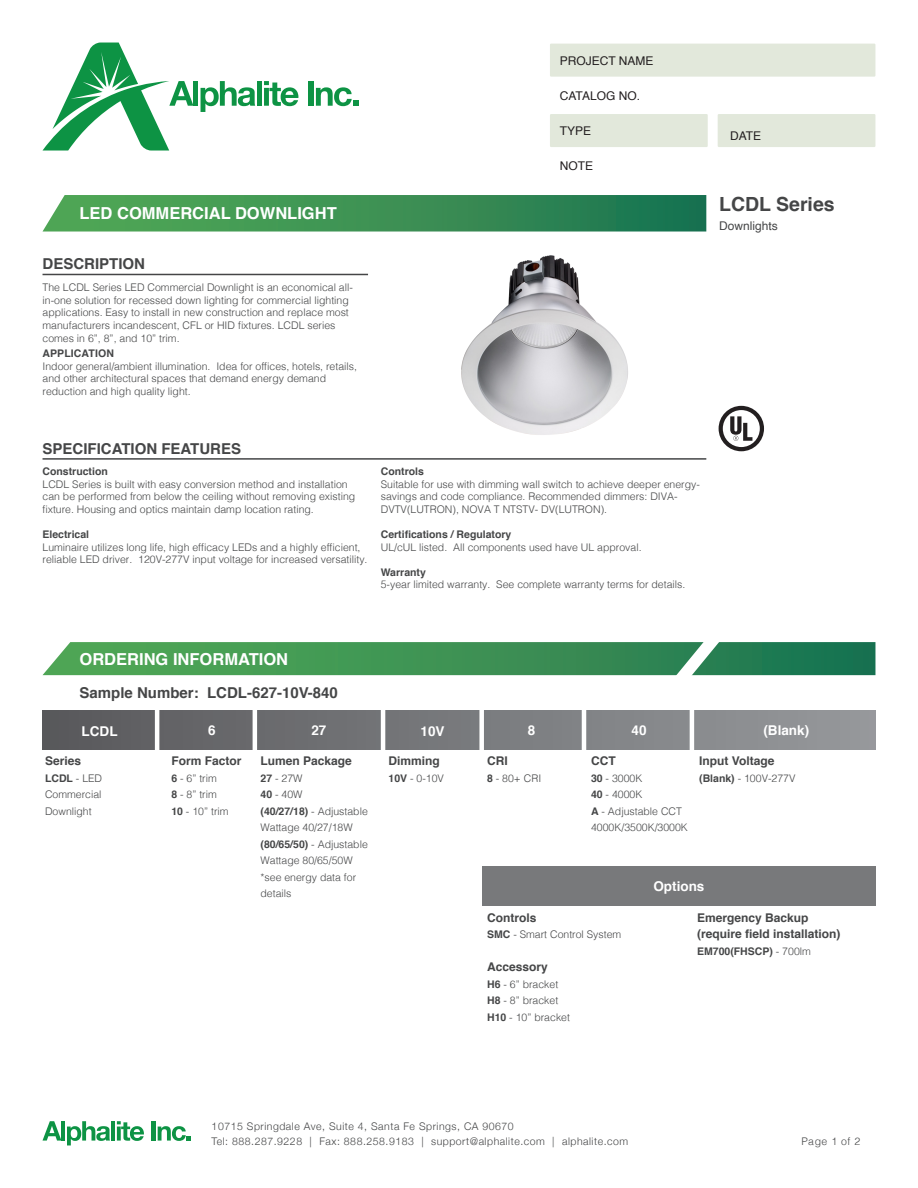
<style>
.page{position:relative;width:918px;height:1188px;background:#fff}
.page>*{position:absolute;margin:0;border:0;box-sizing:border-box;transform-origin:0 0}
.t1{font:700 19.5px "Helvetica";color:#454647}
.t2{font:700 16.5px "Helvetica";color:#fff}
.t3{font:700 15px "Helvetica";color:#454647}
.t4{font:700 13.5px "Helvetica";color:#fff}
.t5{font:700 12px "Helvetica";color:#454647}
.t6{font:12px "Helvetica";color:#231f20}
.t7{font:12px "Helvetica";color:#454647}
.t8{font:300 10.5px/12.6px "Helvetica";color:#454647}
.t9{font:300 10.5px "Helvetica Neue";letter-spacing:.05em;color:#454647}
.t10{font:700 10.5px "Helvetica";color:#454647}
.s1{font-weight:700}
.s2{font-weight:300}
</style>
<div class="page">
<svg style="left:43px;top:1121px;width:18px;height:20px"></svg>
<hr style="left:61px;top:1121px;width:4px;height:20px;background:#0d9344">
<svg style="left:67px;top:1121px;width:43px;height:24px"></svg>
<hr style="left:111px;top:1121px;width:4px;height:20px;background:#0d9344">
<svg style="left:117px;top:1121px;width:27px;height:20px"></svg>
<div style="left:151px;top:1121px;width:5px;height:20px;background:#0d9344"></div>
<svg style="left:158px;top:1126px;width:33px;height:15px"></svg>
<div style="left:550px;top:44px;width:325px;height:33px;background:#e2e8db"></div>
<div style="left:550px;top:114px;width:158px;height:33px;background:#e2e8db"></div>
<div style="left:718px;top:114px;width:157px;height:33px;background:#e2e8db"></div>
<svg style="left:43px;top:195px;width:663px;height:37px;background:#3f9358"></svg>
<hr style="left:43px;top:274px;width:325px;height:1px;background:#454647">
<hr style="left:43px;top:458px;width:663px;height:2px;background:#454647">
<svg style="left:43px;top:642px;width:832px;height:34px;background:#45965e"></svg>
<div style="left:43px;top:711px;width:832px;height:39px;background:linear-gradient(to right,#5a5a5d,#97999c)"></div>
<hr style="left:155px;top:708px;width:4px;height:46px;background:#fff">
<hr style="left:253px;top:708px;width:4px;height:46px;background:#fff">
<hr style="left:381px;top:708px;width:4px;height:46px;background:#fff">
<hr style="left:690px;top:708px;width:4px;height:46px;background:#fff">
<hr style="left:582px;top:708px;width:4px;height:46px;background:#fff">
<div style="left:479px;top:708px;width:5px;height:46px;background:#fff"></div>
<svg style="left:719px;top:406px;width:45px;height:45px"></svg>
<div style="left:482px;top:867px;width:393px;height:39px;background:#78797b"></div>
<img style="left:461px;top:255px;width:167px;height:180px">
<svg style="left:43px;top:43px;width:150px;height:108px"></svg>
<div style="left:193px;top:81px;width:5px;height:25px;background:#0d9344"></div>
<svg style="left:201px;top:81px;width:54px;height:31px"></svg>
<div style="left:257px;top:81px;width:5px;height:25px;background:#0d9344"></div>
<svg style="left:264px;top:81px;width:35px;height:25px"></svg>
<div style="left:308px;top:81px;width:5px;height:25px;background:#0d9344"></div>
<svg style="left:316px;top:87px;width:42px;height:19px"></svg>
<p class="t2" style="left:80px;top:200px;width:259px">LED COMMERCIAL DOWNLIGHT</p>
<p class="t3" style="left:43px;top:252px;width:104px">DESCRIPTION</p>
<p class="t8" style="left:43px;top:280px;width:312px">The LCDL Series LED Commercial Downlight is an economical all&shy;in-one solution for recessed down lighting for commercial lighting applications. Easy to install in new construction and replace most manufacturers incandescent, CFL or HID fixtures. LCDL series comes in 6”, 8”, and 10” trim.</p>
<p class="t10" style="left:43px;top:345px;width:73px">APPLICATION</p>
<p class="t8" style="left:43px;top:359px;width:316px">Indoor general/ambient illumination. Idea for offices, hotels, retails, and other architectural spaces that demand energy demand reduction and high quality light.</p>
<p class="t6" style="left:560px;top:52px;width:95px">PROJECT NAME</p>
<p class="t6" style="left:560px;top:87px;width:82px">CATALOG NO.</p>
<p class="t6" style="left:560px;top:122px;width:33px">TYPE</p>
<p class="t6" style="left:560px;top:157px;width:35px">NOTE</p>
<p class="t3" style="left:43px;top:437px;width:200px">SPECIFICATION FEATURES</p>
<p class="t10" style="left:43px;top:463px;width:67px">Construction</p>
<p class="t8" style="left:43px;top:477px;width:314px">LCDL Series is built with easy conversion method and installation can be performed from below the ceiling without removing existing fixture. Housing and optics maintain damp location rating.</p>
<p class="t10" style="left:43px;top:526px;width:48px">Electrical</p>
<p class="t8" style="left:43px;top:540px;width:327px">Luminaire utilizes long life, high efficacy LEDs and a highly efficient, reliable LED driver. 120V-277V input voltage for increased versatility.</p>
<p class="t10" style="left:381px;top:463px;width:45px">Controls</p>
<p class="t8" style="left:381px;top:477px;width:321px">Suitable for use with dimming wall switch to achieve deeper energy&shy;savings and code compliance. Recommended dimmers: DIVA-<br>DVTV(LUTRON), NOVA T NTSTV- DV(LUTRON).</p>
<p class="t10" style="left:381px;top:526px;width:132px">Certifications / Regulatory</p>
<p class="t8" style="left:381px;top:540px;width:262px">UL/cUL listed. All components used have UL approval.</p>
<p class="t10" style="left:381px;top:564px;width:47px">Warranty</p>
<p class="t8" style="left:381px;top:578px;width:306px">5-year limited warranty. See complete warranty terms for details.</p>
<p class="t6" style="left:730px;top:126px;width:33px">DATE</p>
<p class="t1" style="left:719px;top:188px;width:117px">LCDL Series</p>
<p class="t7" style="left:719px;top:217px;width:60px">Downlights</p>
<p class="t2" style="left:80px;top:646px;width:210px">ORDERING INFORMATION</p>
<p class="t3" style="left:80px;top:681px;width:260px">Sample Number: LCDL-627-10V-840</p>
<p class="t4" style="left:82px;top:720px;width:37px">LCDL</p>
<p class="t5" style="left:45px;top:751px;width:38px">Series</p>
<p class="t8" style="left:45px;top:769px;width:59px;line-height:16.5px;text-align:justify"><span class="s1">LCDL</span> - LED Commercial Downlight</p>
<p class="t4" style="left:208px;top:720px;width:9px">6</p>
<p class="t4" style="left:311px;top:720px;width:17px">27</p>
<p class="t4" style="left:421px;top:720px;width:26px">10V</p>
<p class="t4" style="left:528px;top:720px;width:9px">8</p>
<p class="t4" style="left:632px;top:720px;width:17px">40</p>
<p class="t4" style="left:763px;top:720px;width:47px">(Blank)</p>
<p class="t5" style="left:487px;top:751px;width:22px">CRI</p>
<p class="t8" style="left:487px;top:771px;width:56px"><span class="s1">8</span> - 80+ CRI</p>
<p class="t5" style="left:699px;top:751px;width:77px">Input Voltage</p>
<p class="t8" style="left:699px;top:771px;width:98px"><span class="s1">(Blank)</span> - 100V-277V</p>
<p class="t5" style="left:591px;top:751px;width:26px">CCT</p>
<p class="t8" style="left:591px;top:771px;width:53px"><span class="s1">30</span> - 3000K</p>
<p class="t8" style="left:591px;top:787px;width:53px"><span class="s1">40</span> - 4000K</p>
<p class="t8" style="left:591px;top:802px;width:98px;line-height:16.5px"><span class="s1">A</span> - Adjustable CCT<br>4000K/3500K/3000K</p>
<p class="t5" style="left:388px;top:751px;width:53px">Dimming</p>
<p class="t8" style="left:388px;top:771px;width:57px"><span class="s1">10V</span> - 0-10V</p>
<p class="t5" style="left:261px;top:751px;width:93px">Lumen Package</p>
<p class="t8" style="left:261px;top:771px;width:44px"><span class="s1">27</span> - 27W</p>
<p class="t8" style="left:261px;top:787px;width:44px"><span class="s1">40</span> - 40W</p>
<p class="t8" style="left:261px;top:802px;width:109px;line-height:16.5px"><span class="s1">(40/27/18)</span> - Adjustable<br>Wattage 40/27/18W</p>
<p class="t8" style="left:261px;top:835px;width:109px;line-height:16.5px"><span class="s1">(80/65/50)</span> - Adjustable<br>Wattage 80/65/50W</p>
<p class="t8" style="left:261px;top:868px;width:97px;line-height:16.5px">*see energy data for details</p>
<p class="t5" style="left:171px;top:751px;width:72px">Form Factor</p>
<p class="t8" style="left:171px;top:771px;width:47px"><span class="s1">6</span> - 6” trim</p>
<p class="t8" style="left:171px;top:787px;width:47px"><span class="s1">8</span> - 8” trim</p>
<p class="t8" style="left:171px;top:804px;width:59px"><span class="s1">10</span> - 10” trim</p>
<p class="t4" style="left:653px;top:876px;width:53px">Options</p>
<p class="t5" style="left:487px;top:908px;width:51px">Controls</p>
<p class="t8" style="left:487px;top:927px;width:136px"><span class="s1">SMC</span> - Smart Control System</p>
<p class="t5" style="left:487px;top:957px;width:62px">Accessory</p>
<p class="t8" style="left:487px;top:977px;width:73px"><span class="s1">H6</span> - 6” bracket</p>
<p class="t8" style="left:487px;top:993px;width:73px"><span class="s1">H8</span> - 8” bracket</p>
<p class="t8" style="left:487px;top:1010px;width:84px"><span class="s1">H10</span> - 10” bracket</p>
<p class="t9" style="left:212px;top:1118px;width:304px">10715 Springdale Ave, Suite 4, Santa Fe Springs, CA 90670</p>
<p class="t9" style="left:212px;top:1133px;width:418px">Tel: 888.287.9228 | Fax: 888.258.9183 | support@alphalite.com | alphalite.com</p>
<p class="t5" style="left:697px;top:908px;width:113px">Emergency Backup</p>
<p class="t5" style="left:697px;top:924px;width:145px">(require field installation)</p>
<p class="t10" style="left:697px;top:942px;width:115px">EM700(FHSCP) <span class="s2">- 700lm</span></p>
<p class="t8" style="left:801px;top:1135px;width:60px">Page 1 of 2</p>
</div>
